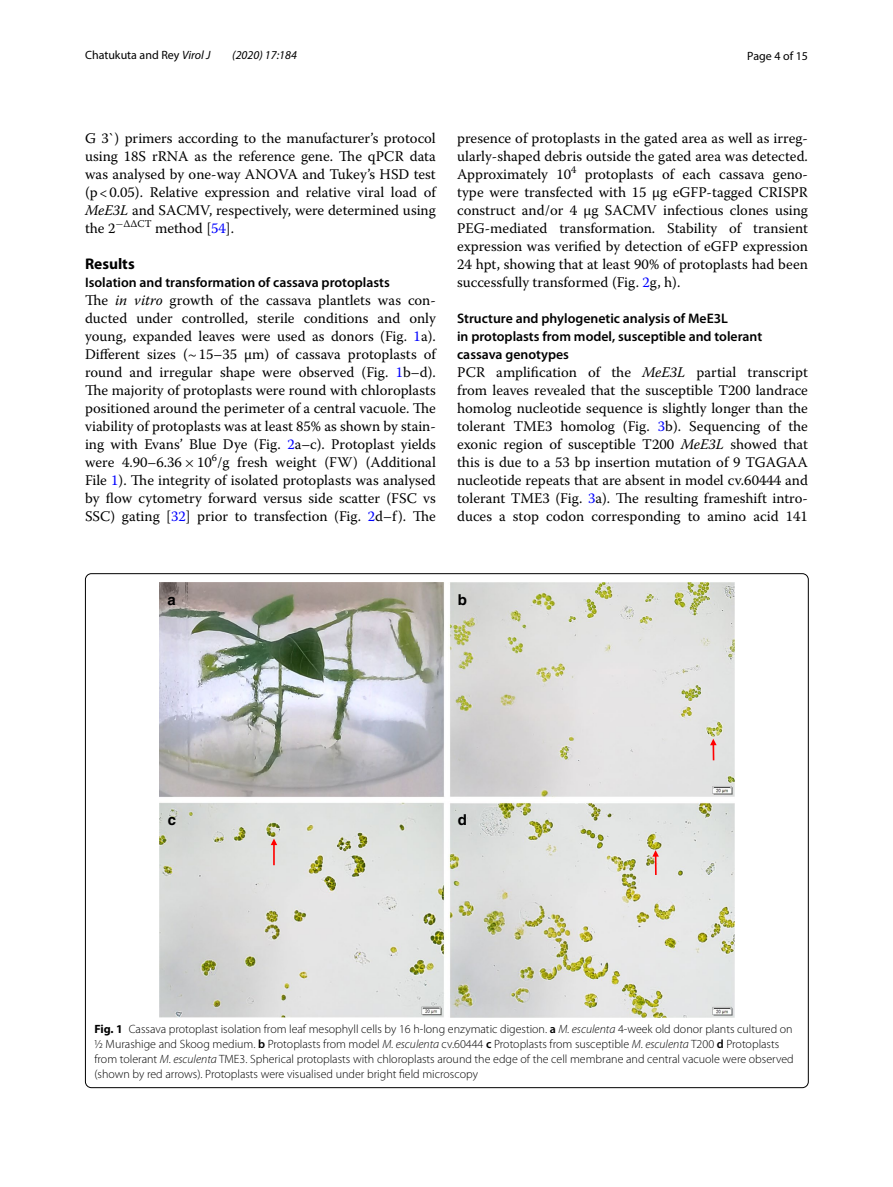
<style>
.page{position:relative;width:893px;height:1187px;background:#fff}
.page>*{position:absolute;margin:0;border:0;box-sizing:border-box;transform-origin:0 0}
.t1{font:700 15.45px "Myriad Pro";color:#000}
.t2{font:700 15px "Helvetica";color:#000}
.t3{font:14.7px/18px "Warnock Pro";color:#000;text-align:justify}
.t4{font:600 13.8px/18px "Myriad Pro";color:#000}
.t5{font:300 12px/15px "Myriad Pro";color:#000}
.t6{font:12px "Myriad Pro";color:#000}
.t7{font:italic 12px "Myriad Pro";color:#000}
.s1{font-style:italic}
.s2{color:#00f}
.s3{font-family:"MTSY"}
.s4{font-weight:700}
.s5{font-weight:600}
</style>
<div class="page">
<img style="left:160px;top:582px;width:574px;height:435px">
<hr style="left:273px;top:844px;width:2px;height:21px;background:#f00">
<svg style="left:271px;top:838px;width:6px;height:7px"></svg>
<svg style="left:652px;top:850px;width:7px;height:24px"></svg>
<svg style="left:710px;top:738px;width:7px;height:22px"></svg>
<p class="t6" style="left:85px;top:48px;width:127px">Chatukuta and Rey <span class="s1">Virol J</span></p>
<p class="t7" style="left:232px;top:48px;width:66px">(2020) 17:184</p>
<p class="t6" style="left:747px;top:48px;width:62px">Page 4 of 15</p>
<p class="t3" style="left:85px;top:128px;width:352px">G 3`) primers according to the manufacturer’s protocol using 18S rRNA as the reference gene. The qPCR data was analysed by one-way ANOVA and Tukey’s HSD test (p&lt;0.05). Relative expression and relative viral load of <span class="s1">MeE3L</span> and SACMV, respectively, were determined using the 2<sup>−</sup><sup>ΔΔCT</sup> method [<span class="s2">54</span>].</p>
<p class="t1" style="left:85px;top:253px;width:51px">Results</p>
<p class="t4" style="left:85px;top:273px;width:306px">Isolation and transformation of cassava protoplasts</p>
<p class="t3" style="left:85px;top:290px;width:352px">The <span class="s1">in vitro</span> growth of the cassava plantlets was con&shy;ducted under controlled, sterile conditions and only young, expanded leaves were used as donors (Fig. <span class="s2">1</span>a).<br>Different sizes (~15–35 µm) of cassava protoplasts of round and irregular shape were observed (Fig. <span class="s2">1</span>b–d).<br>The majority of protoplasts were round with chloroplasts positioned around the perimeter of a central vacuole. The viability of protoplasts was at least 85% as shown by stain&shy;ing with Evans’ Blue Dye (Fig. <span class="s2">2</span>a–c). Protoplast yields were 4.90–6.36<span class="s3">×</span>10<sup>6</sup>/g fresh weight (FW) (Additional File <span class="s2">1</span>). The integrity of isolated protoplasts was analysed by flow cytometry forward versus side scatter (FSC vs SSC) gating [<span class="s2">32</span>] prior to transfection (Fig. <span class="s2">2</span>d–f). The</p>
<p class="t3" style="left:457px;top:128px;width:352px">presence of protoplasts in the gated area as well as irreg&shy;ularly-shaped debris outside the gated area was detected.<br>Approximately 10<sup>4</sup> protoplasts of each cassava geno&shy;type were transfected with 15 µg eGFP-tagged CRISPR construct and/or 4 µg SACMV infectious clones using PEG-mediated transformation. Stability of transient expression was verified by detection of eGFP expression 24 hpt, showing that at least 90% of protoplasts had been successfully transformed (Fig. <span class="s2">2</span>g, h).</p>
<p class="t4" style="left:457px;top:309px;width:307px">Structure and phylogenetic analysis of MeE3L<br>in protoplasts from model, susceptible and tolerant cassava genotypes</p>
<p class="t3" style="left:457px;top:362px;width:352px">PCR amplification of the <span class="s1">MeE3L</span> partial transcript from leaves revealed that the susceptible T200 landrace homolog nucleotide sequence is slightly longer than the tolerant TME3 homolog (Fig. <span class="s2">3</span>b). Sequencing of the exonic region of susceptible T200 <span class="s1">MeE3L</span> showed that this is due to a 53 bp insertion mutation of 9 TGAGAA nucleotide repeats that are absent in model cv.60444 and tolerant TME3 (Fig. <span class="s2">3</span>a). The resulting frameshift intro&shy;duces a stop codon corresponding to amino acid 141</p>
<p class="t2" style="left:168px;top:590px;width:10px">a</p>
<p class="t2" style="left:458px;top:590px;width:11px">b</p>
<p class="t2" style="left:168px;top:810px;width:10px">c</p>
<p class="t2" style="left:458px;top:810px;width:11px">d</p>
<p class="t5" style="left:94px;top:1021px;width:701px"><span class="s4">Fig. 1</span> Cassava protoplast isolation from leaf mesophyll cells by 16 h-long enzymatic digestion. <span class="s5">a</span> <span class="s1">M. esculenta</span> 4-week old donor plants cultured on ½ Murashige and Skoog medium. <span class="s5">b</span> Protoplasts from model <span class="s1">M. esculenta</span> cv.60444 <span class="s5">c</span> Protoplasts from susceptible <span class="s1">M. esculenta</span> T200 <span class="s5">d</span> Protoplasts from tolerant <span class="s1">M. esculenta</span> TME3. Spherical protoplasts with chloroplasts around the edge of the cell membrane and central vacuole were observed (shown by red arrows). Protoplasts were visualised under bright field microscopy</p>
</div>
